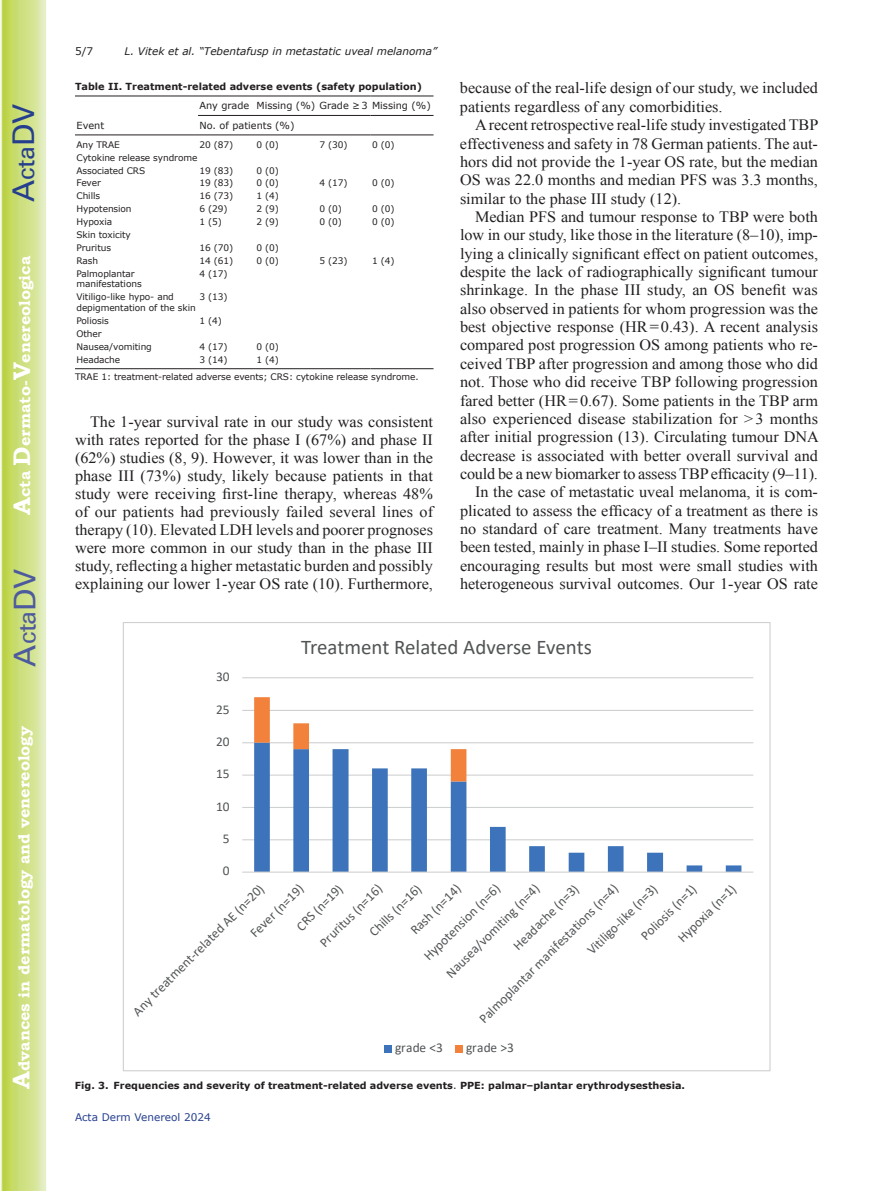
<style>
.page{position:relative;width:893px;height:1191px;background:#fff}
.page>*{position:absolute;margin:0;border:0;box-sizing:border-box;transform-origin:0 0}
.t1{font:30px "Univers";color:#4d5a9e}
.t2{font:30px "Univers";color:#253f8e}
.t3{font:20.85px "Calibri";color:#515455}
.t4{font:15.75px/18.3px "Times New Roman";color:#231f20;text-align:justify}
.t5{font:700 15.75px "Bookman Old Style";color:#fff}
.t6{font:13.35px "Calibri";letter-spacing:.005em;color:#515455}
.t7{font:italic 10.5px "Verdana";color:#231f20}
.t8{font:10.5px "Verdana";color:#253f8e}
.t9{font:10.5px "Verdana";color:#231f20}
.t10{font:700 9.75px "Verdana";color:#231f20}
.t11{font:9.75px/19.5px "Verdana";color:#231f20}
.t12{font:9px/12.9px "Verdana";letter-spacing:-.01em;color:#231f20}
.s1{font-size:24px}
.s2{font-weight:400}
</style>
<div class="page">
<svg style="left:1px;top:0;width:45px;height:1191px;background:#cfe084"></svg>
<hr style="left:198px;top:115px;width:57px;height:1px;background:#231f20">
<hr style="left:255px;top:115px;width:63px;height:1px;background:#231f20">
<hr style="left:318px;top:115px;width:52px;height:1px;background:#231f20">
<hr style="left:370px;top:115px;width:64px;height:1px;background:#231f20">
<hr style="left:75px;top:96px;width:123px;height:1px;background:#231f20">
<hr style="left:198px;top:96px;width:57px;height:1px;background:#231f20">
<hr style="left:255px;top:96px;width:63px;height:1px;background:#231f20">
<hr style="left:318px;top:96px;width:52px;height:1px;background:#231f20">
<hr style="left:370px;top:96px;width:64px;height:1px;background:#231f20">
<hr style="left:75px;top:134px;width:123px;height:1px;background:#231f20">
<hr style="left:198px;top:134px;width:57px;height:1px;background:#231f20">
<hr style="left:255px;top:134px;width:63px;height:1px;background:#231f20">
<hr style="left:318px;top:134px;width:52px;height:1px;background:#231f20">
<hr style="left:370px;top:134px;width:64px;height:1px;background:#231f20">
<hr style="left:75px;top:368px;width:123px;height:1px;background:#231f20">
<hr style="left:198px;top:368px;width:57px;height:1px;background:#231f20">
<hr style="left:255px;top:368px;width:63px;height:1px;background:#231f20">
<hr style="left:318px;top:368px;width:52px;height:1px;background:#231f20">
<hr style="left:370px;top:368px;width:64px;height:1px;background:#231f20">
<hr style="left:242px;top:839px;width:511px;height:1px;background:#cfd1d0">
<hr style="left:242px;top:807px;width:511px;height:1px;background:#cfd1d0">
<hr style="left:242px;top:774px;width:511px;height:1px;background:#cfd1d0">
<hr style="left:242px;top:742px;width:511px;height:1px;background:#cfd1d0">
<hr style="left:242px;top:710px;width:511px;height:1px;background:#cfd1d0">
<hr style="left:242px;top:677px;width:511px;height:1px;background:#cfd1d0">
<svg style="left:254px;top:743px;width:487px;height:128px"></svg>
<svg style="left:254px;top:697px;width:212px;height:84px"></svg>
<hr style="left:242px;top:871px;width:511px;height:1px;background:#cfd1d0">
<div style="left:384px;top:1045px;width:8px;height:7px;background:#3d73ba"></div>
<div style="left:456px;top:1045px;width:7px;height:7px;background:#f2813c"></div>
<h1 class="t2" style="left:6px;top:202px;width:100px;rotate:-90deg">A<span class="s1">cta</span>DV</h1>
<p class="t5" style="left:15px;top:515px;width:260px;rotate:-90deg"><span class="s1">A</span>cta <span class="s1">D</span>ermato-<span class="s1">V</span>enereologica</p>
<h1 class="t1" style="left:7px;top:666px;width:100px;rotate:-90deg">A<span class="s1">cta</span>DV</h1>
<p class="t5" style="left:15px;top:1088px;width:364px;rotate:-90deg"><span class="s1">A</span>dvances in dermatology and venereology</p>
<p class="t9" style="left:75px;top:44px;width:20px">5/7</p>
<p class="t7" style="left:125px;top:44px;width:314px">L. Vitek et al. “Tebentafusp in metastatic uveal melanoma”</p>
<p class="t10" style="left:75px;top:80px;width:349px">Table II. Treatment-related adverse events (safety population)</p>
<p class="t11" style="left:77px;top:116px;width:29px">Event</p>
<p class="t11" style="left:199px;top:96px;width:233px">Any grade Missing (%) Grade ≥3 Missing (%)<br>No. of patients (%)</p>
<p class="t12" style="left:76px;top:138px;width:45px">Any TRAE</p>
<p class="t12" style="left:200px;top:138px;width:35px">20 (87)</p>
<p class="t12" style="left:256px;top:138px;width:24px">0 (0)</p>
<p class="t12" style="left:320px;top:138px;width:30px">7 (30)</p>
<p class="t12" style="left:372px;top:138px;width:24px">0 (0)</p>
<p class="t12" style="left:76px;top:151px;width:122px">Cytokine release syndrome<br>Associated CRS</p>
<p class="t12" style="left:200px;top:164px;width:35px">19 (83)</p>
<p class="t12" style="left:256px;top:164px;width:24px">0 (0)</p>
<p class="t12" style="left:76px;top:177px;width:26px">Fever</p>
<p class="t12" style="left:200px;top:177px;width:35px">19 (83)</p>
<p class="t12" style="left:256px;top:177px;width:24px">0 (0)</p>
<p class="t12" style="left:320px;top:177px;width:30px">4 (17)</p>
<p class="t12" style="left:372px;top:177px;width:24px">0 (0)</p>
<p class="t12" style="left:76px;top:190px;width:25px">Chills</p>
<p class="t12" style="left:200px;top:190px;width:35px">16 (73)</p>
<p class="t12" style="left:256px;top:190px;width:24px">1 (4)</p>
<p class="t12" style="left:76px;top:203px;width:57px">Hypotension</p>
<p class="t12" style="left:200px;top:203px;width:30px">6 (29)</p>
<p class="t12" style="left:256px;top:203px;width:24px">2 (9)</p>
<p class="t12" style="left:320px;top:203px;width:24px">0 (0)</p>
<p class="t12" style="left:372px;top:203px;width:24px">0 (0)</p>
<p class="t12" style="left:76px;top:215px;width:37px">Hypoxia</p>
<p class="t12" style="left:200px;top:215px;width:24px">1 (5)</p>
<p class="t12" style="left:256px;top:215px;width:24px">2 (9)</p>
<p class="t12" style="left:320px;top:215px;width:24px">0 (0)</p>
<p class="t12" style="left:372px;top:215px;width:24px">0 (0)</p>
<p class="t12" style="left:76px;top:228px;width:56px">Skin toxicity<br>Pruritus</p>
<p class="t12" style="left:200px;top:241px;width:35px">16 (70)</p>
<p class="t12" style="left:256px;top:241px;width:24px">0 (0)</p>
<p class="t12" style="left:76px;top:254px;width:23px">Rash</p>
<p class="t12" style="left:200px;top:254px;width:35px">14 (61)</p>
<p class="t12" style="left:256px;top:254px;width:24px">0 (0)</p>
<p class="t12" style="left:320px;top:254px;width:30px">5 (23)</p>
<p class="t12" style="left:372px;top:254px;width:24px">1 (4)</p>
<p class="t12" style="left:76px;top:268px;width:67px;line-height:10.8px">Palmoplantar manifestations</p>
<p class="t12" style="left:200px;top:267px;width:30px">4 (17)</p>
<p class="t12" style="left:76px;top:292px;width:121px;line-height:10.8px">Vitiligo-like hypo- and depigmentation of the skin</p>
<p class="t12" style="left:200px;top:291px;width:30px">3 (13)</p>
<p class="t12" style="left:76px;top:314px;width:34px">Poliosis</p>
<p class="t12" style="left:200px;top:314px;width:24px">1 (4)</p>
<p class="t12" style="left:76px;top:327px;width:77px">Other<br>Nausea/vomiting</p>
<p class="t12" style="left:200px;top:340px;width:30px">4 (17)</p>
<p class="t12" style="left:256px;top:340px;width:24px">0 (0)</p>
<p class="t12" style="left:75px;top:351px;width:345px;line-height:17.4px;text-indent:182px">1 (4)<br>TRAE 1: treatment-related adverse events; CRS: cytokine release syndrome.</p>
<p class="t12" style="left:76px;top:353px;width:45px">Headache</p>
<p class="t12" style="left:200px;top:353px;width:30px">3 (14)</p>
<p class="t4" style="left:75px;top:412px;width:360px;text-indent:15px">The 1-year survival rate in our study was consistent with rates reported for the phase I (67%) and phase II (62%) studies (8, 9). However, it was lower than in the phase III (73%) study, likely because patients in that study were receiving first-line therapy, whereas 48% of our patients had previously failed several lines of therapy (10). Elevated LDH levels and poorer prognoses were more common in our study than in the phase III study, reflecting a higher metastatic burden and possibly explaining our lower 1-year OS rate (10). Furthermore,</p>
<p class="t4" style="left:460px;top:79px;width:359px">because of the real-life design of our study, we included patients regardless of any comorbidities.</p>
<p class="t4" style="left:460px;top:115px;width:360px;text-indent:15px">A recent retrospective real-life study investigated TBP effectiveness and safety in 78 German patients. The aut&shy;hors did not provide the 1-year OS rate, but the median OS was 22.0 months and median PFS was 3.3 months, similar to the phase III study (12).</p>
<p class="t4" style="left:460px;top:207px;width:360px;text-align:right">Median PFS and tumour response to TBP were both low in our study, like those in the literature (8–10), imp&shy;lying a clinically significant effect on patient outcomes, despite the lack of radiographically significant tumour shrinkage. In the phase III study, an OS benefit was also observed in patients for whom progression was the best objective response (HR=0.43). A recent analysis compared post progression OS among patients who re&shy;ceived TBP after progression and among those who did not. Those who did receive TBP following progression fared better (HR=0.67). Some patients in the TBP arm also experienced disease stabilization for &gt;3 months after initial progression (13). Circulating tumour DNA decrease is associated with better overall survival and could be a new biomarker to assess TBP efficacity (9–11).<br>In the case of metastatic uveal melanoma, it is com&shy;plicated to assess the efficacy of a treatment as there is no standard of care treatment. Many treatments have been tested, mainly in phase I–II studies. Some reported encouraging results but most were small studies with heterogeneous survival outcomes. Our 1-year OS rate</p>
<p class="t6" style="left:216px;top:667px;width:15px">30</p>
<p class="t6" style="left:216px;top:700px;width:15px">25</p>
<p class="t6" style="left:216px;top:732px;width:15px">20</p>
<p class="t6" style="left:216px;top:764px;width:15px">15</p>
<p class="t6" style="left:216px;top:797px;width:15px">10</p>
<p class="t6" style="left:223px;top:829px;width:8px">5</p>
<p class="t6" style="left:223px;top:861px;width:8px">0</p>
<h2 class="t3" style="left:301px;top:632px;width:292px">Treatment Related Adverse Events</h2>
<p class="t6" style="left:315px;top:938px;width:84px;rotate:-45deg">Pruritus (n=16)</p>
<p class="t6" style="left:475px;top:1014px;width:192px;rotate:-45deg">Palmoplantar manifestations (n=4)</p>
<p class="t6" style="left:442px;top:969px;width:127px;rotate:-45deg">Nausea/vomiting (n=4)</p>
<p class="t6" style="left:420px;top:951px;width:103px;rotate:-45deg">Hypotension (n=6)</p>
<p class="t6" style="left:246px;top:928px;width:71px;rotate:-45deg">Fever (n=19)</p>
<p class="t6" style="left:406px;top:925px;width:66px;rotate:-45deg">Rash (n=14)</p>
<p class="t6" style="left:673px;top:933px;width:77px;rotate:-45deg">Hypoxia (n=1)</p>
<p class="t6" style="left:129px;top:1006px;width:181px;rotate:-45deg">Any treatment-related AE (n=20)</p>
<p class="t6" style="left:292px;top:922px;width:61px;rotate:-45deg">CRS (n=19)</p>
<p class="t6" style="left:636px;top:931px;width:74px;rotate:-45deg">Poliosis (n=1)</p>
<p class="t6" style="left:583px;top:945px;width:94px;rotate:-45deg">Vitiligo-like (n=3)</p>
<p class="t6" style="left:509px;top:941px;width:88px;rotate:-45deg">Headache (n=3)</p>
<p class="t6" style="left:365px;top:927px;width:69px;rotate:-45deg">Chills (n=16)</p>
<p class="t6" style="left:395px;top:1038px;width:49px">grade &lt;3</p>
<p class="t6" style="left:466px;top:1038px;width:49px">grade &gt;3</p>
<p class="t10" style="left:75px;top:1079px;width:612px">Fig. 3. Frequencies and severity of treatment-related adverse events<span class="s2">.</span> PPE: palmar–plantar erythrodysesthesia.</p>
<p class="t8" style="left:75px;top:1110px;width:137px">Acta Derm Venereol 2024</p>
</div>
